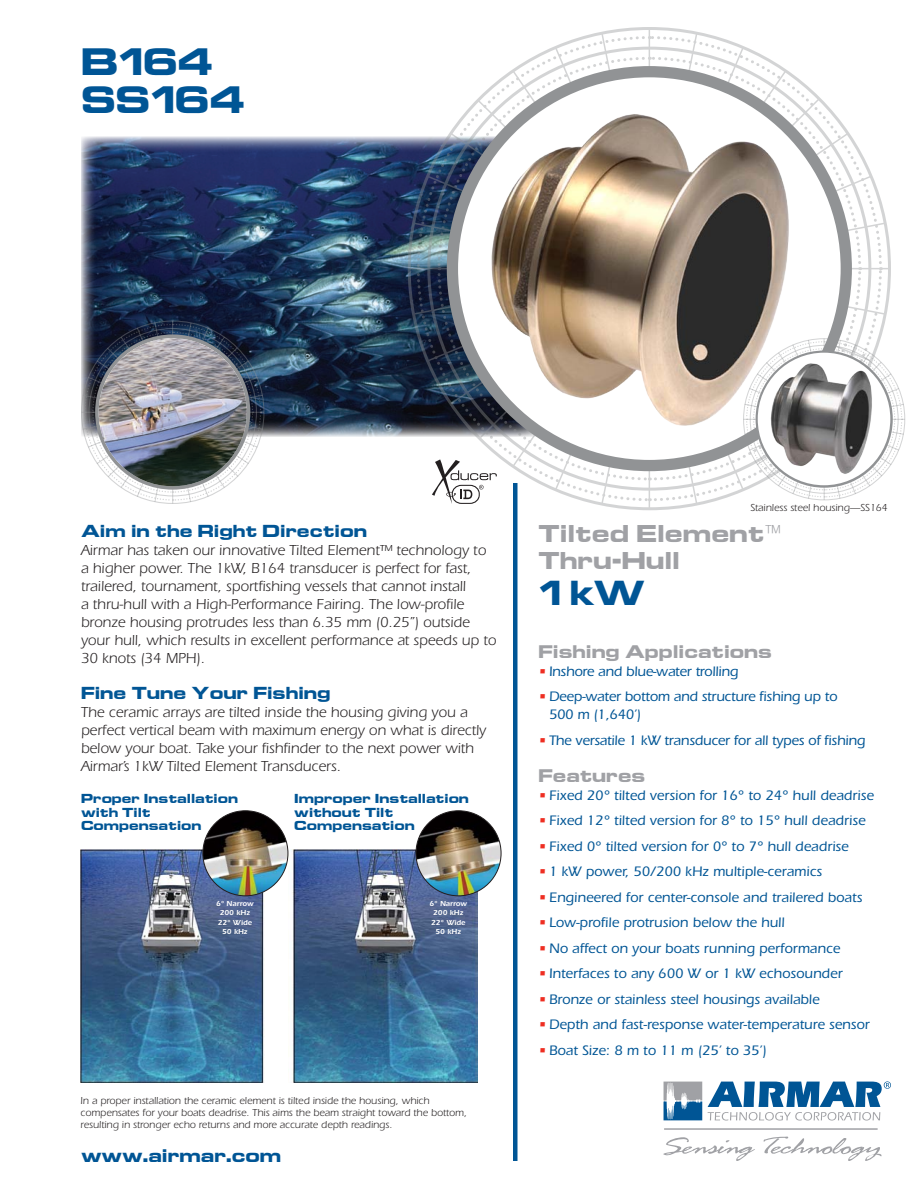
<style>
.page{position:relative;width:918px;height:1188px;background:#fff}
.page>*{position:absolute;margin:0;border:0;box-sizing:border-box;transform-origin:0 0}
.t1{font:700 33px/37.5px "Euro Technic Ext";color:#005595}
.t2{font:700 30px "Euro Technic Ext";color:#005595}
.t3{font:700 21px/27px "Euro Technic Ext";color:#a0a1a5}
.t4{font:700 15.75px "Euro Technic Ext";color:#a0a1a5}
.t5{font:700 15.75px "Euro Technic Ext";color:#005595}
.t6{font:15px/18px "ITC Eras Std";color:#231f20}
.t7{font:700 15px "Euro Technic Ext";color:#005595}
.t8{font:500 14.25px/18px "ITC Eras Std";color:#005595}
.t9{font:700 11.25px/13.5px "Euro Technic Ext";color:#005595}
.t10{font:10.5px/12px "ITC Eras Std";color:#231f20}
.t11{font:600 7.5px/9px "ITC Eras Std";color:#fff;text-align:center}
.s1{color:#ee2e22}
</style>
<div class="page">
<img style="left:81px;top:136px;width:334px;height:300px">
<svg style="left:699px;top:318px;width:184px;height:185px"></svg>
<svg style="left:699px;top:35px;width:184px;height:187px"></svg>
<svg style="left:415px;top:35px;width:185px;height:187px"></svg>
<svg style="left:415px;top:316px;width:185px;height:187px"></svg>
<hr style="left:649px;top:28px;width:1px;height:481px;background:#919395">
<hr style="left:409px;top:268px;width:481px;height:1px;background:#919395">
<svg style="left:476px;top:98px;width:347px;height:341px"></svg>
<svg style="left:426px;top:175px;width:447px;height:188px"></svg>
<img style="left:449px;top:131px;width:401px;height:275px">
<img style="left:412px;top:222px;width:474px;height:94px">
<svg style="left:554px;top:46px;width:191px;height:446px"></svg>
<svg style="left:511px;top:69px;width:276px;height:399px"></svg>
<svg style="left:600px;top:31px;width:99px;height:476px"></svg>
<div style="left:447px;top:66px;width:405px;height:405px;background:#919395;border-radius:50%"></div>
<div style="left:513px;top:483px;width:5px;height:678px;background:#005595"></div>
<svg style="left:663px;top:1137px;width:92px;height:24px"></svg>
<svg style="left:763px;top:1136px;width:119px;height:25px"></svg>
<svg style="left:664px;top:1082px;width:38px;height:38px"></svg>
<svg style="left:708px;top:1081px;width:183px;height:40px"></svg>
<hr style="left:664px;top:1128px;width:214px;height:2px;background:#a0a1a5">
<hr style="left:172px;top:321px;width:1px;height:182px;background:#919395">
<hr style="left:81px;top:412px;width:183px;height:1px;background:#919395">
<svg style="left:82px;top:322px;width:181px;height:181px"></svg>
<svg style="left:95px;top:334px;width:155px;height:156px;fill:#919395"></svg>
<img style="left:458px;top:77px;width:383px;height:383px;border-radius:191px">
<img style="left:99px;top:338px;width:148px;height:148px;border-radius:74px">
<svg style="left:432px;top:459px;width:65px;height:45px"></svg>
<img style="left:288px;top:850px;width:190px;height:232px">
<img style="left:81px;top:850px;width:183px;height:232px">
<img style="left:203px;top:811px;width:85px;height:85px;border-radius:43px">
<img style="left:416px;top:811px;width:85px;height:85px;border-radius:43px">
<hr style="left:824px;top:339px;width:1px;height:161px;background:#919395">
<hr style="left:743px;top:419px;width:162px;height:1px;background:#919395">
<svg style="left:744px;top:339px;width:160px;height:160px"></svg>
<svg style="left:756px;top:351px;width:137px;height:137px"></svg>
<div style="left:758px;top:353px;width:132px;height:132px;background:#fff;border-radius:50%"></div>
<img style="left:765px;top:358px;width:112px;height:123px">
<h1 class="t1" style="left:81px;top:43px;width:166px">B164<br>SS164</h1>
<p class="t7" style="left:81px;top:520px;width:288px">Aim in the Right Direction</p>
<p class="t6" style="left:81px;top:541px;width:417px">Airmar has taken our innovative Tilted Element™ technology to a higher power. The 1kW, B164 transducer is perfect for fast, trailered, tournament, sportfishing vessels that cannot install<br>a thru-hull with a High-Performance Fairing. The low-profile bronze housing protrudes less than 6.35 mm (0.25”) outside your hull, which results in excellent performance at speeds up to 30 knots (34 MPH).</p>
<p class="t7" style="left:81px;top:682px;width:251px">Fine Tune Your Fishing</p>
<p class="t6" style="left:81px;top:703px;width:407px">The ceramic arrays are tilted inside the housing giving you a perfect vertical beam with maximum energy on what is directly below your boat. Take your fishfinder to the next power with Airmar’s 1kW Tilted Element Transducers.</p>
<p class="t9" style="left:81px;top:792px;width:159px">Proper Installation with Tilt<br>Compensation</p>
<p class="t9" style="left:294px;top:792px;width:176px">Improper Installation without Tilt<br>Compensation</p>
<p class="t11" style="left:216px;top:899px;width:39px">6° Narrow<br>200 kHz</p>
<p class="t11" style="left:218px;top:918px;width:36px">22° Wide<br>50 kHz</p>
<p class="t11" style="left:430px;top:899px;width:39px">6° Narrow<br>200 kHz</p>
<p class="t11" style="left:431px;top:918px;width:36px">22° Wide<br>50 kHz</p>
<p class="t10" style="left:81px;top:1095px;width:388px">In a proper installation the ceramic element is tilted inside the housing, which compensates for your boats deadrise. This aims the beam straight toward the bottom, resulting in stronger echo returns and more accurate depth readings.</p>
<p class="t5" style="left:81px;top:1145px;width:202px">www.airmar.com</p>
<p class="t10" style="left:750px;top:502px;width:139px">Stainless steel housing—SS164</p>
<h3 class="t3" style="left:538px;top:520px;width:244px">Tilted Element™<br>Thru-Hull</h3>
<h2 class="t2" style="left:538px;top:571px;width:108px">1 kW</h2>
<p class="t4" style="left:538px;top:640px;width:235px">Fishing Applications</p>
<p class="t8" style="left:538px;top:662px;width:202px"><span class="s1">•</span> Inshore and blue-water trolling</p>
<p class="t8" style="left:549px;top:688px;width:290px;text-indent:-11px"><span class="s1">•</span> Deep-water bottom and structure fishing up to<br>500 m (1,640’)</p>
<p class="t8" style="left:538px;top:731px;width:329px"><span class="s1">•</span> The versatile 1 kW transducer for all types of fishing</p>
<p class="t4" style="left:538px;top:764px;width:108px">Features</p>
<p class="t8" style="left:538px;top:786px;width:337px"><span class="s1">•</span> Fixed 20° tilted version for 16° to 24° hull deadrise</p>
<p class="t8" style="left:538px;top:812px;width:329px"><span class="s1">•</span> Fixed 12° tilted version for 8° to 15° hull deadrise</p>
<p class="t8" style="left:538px;top:837px;width:312px"><span class="s1">•</span> Fixed 0° tilted version for 0° to 7° hull deadrise</p>
<p class="t8" style="left:538px;top:863px;width:285px"><span class="s1">•</span> 1 kW power, 50/200 kHz multiple-ceramics</p>
<p class="t8" style="left:538px;top:888px;width:325px"><span class="s1">•</span> Engineered for center-console and trailered boats</p>
<p class="t8" style="left:538px;top:914px;width:248px"><span class="s1">•</span> Low-profile protrusion below the hull</p>
<p class="t8" style="left:538px;top:939px;width:303px"><span class="s1">•</span>No affect on your boats running performance</p>
<p class="t8" style="left:538px;top:965px;width:306px"><span class="s1">•</span> Interfaces to any 600 W or 1 kW echosounder</p>
<p class="t8" style="left:538px;top:990px;width:283px"><span class="s1">•</span> Bronze or stainless steel housings available</p>
<p class="t8" style="left:538px;top:1016px;width:333px"><span class="s1">•</span> Depth and fast-response water-temperature sensor</p>
<p class="t8" style="left:538px;top:1041px;width:230px"><span class="s1">•</span> Boat Size: 8 m to 11 m (25’ to 35’)</p>
</div>
